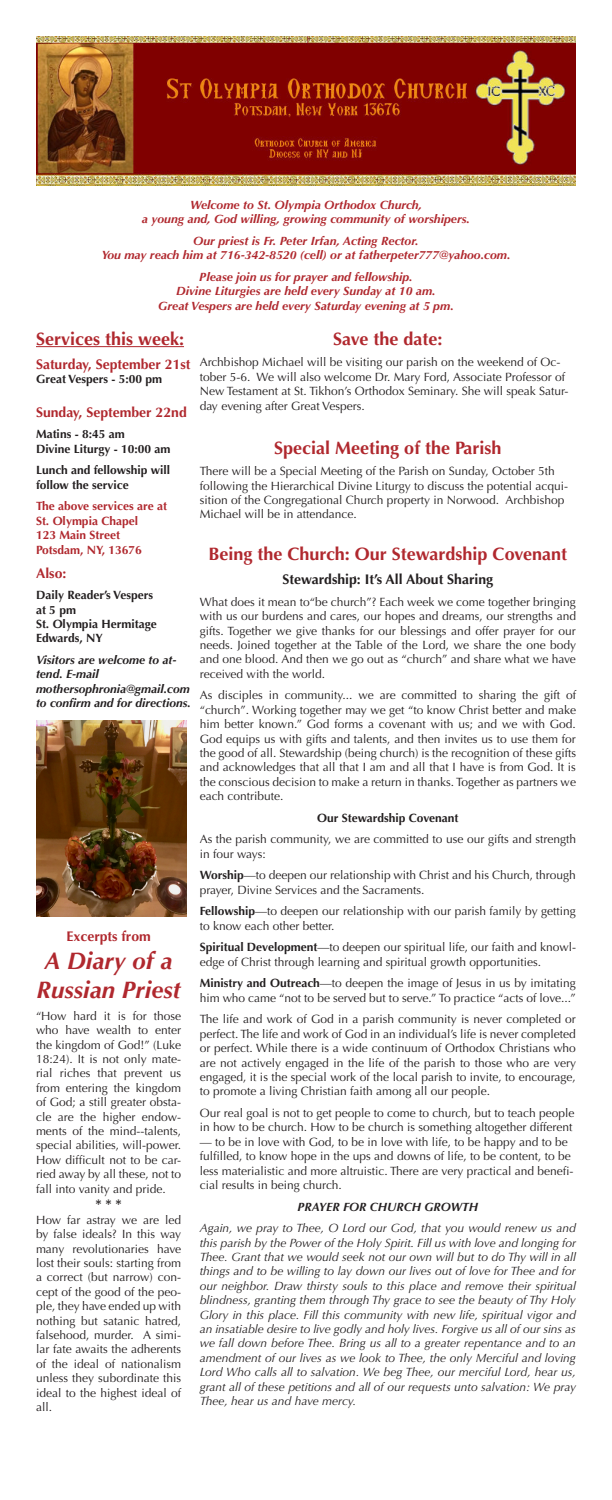
<style>
.page{position:relative;width:612px;height:1500px;background:#fff}
.page>*{position:absolute;margin:0;border:0;box-sizing:border-box;transform-origin:0 0}
.t1{font:italic 700 24px/28.8px "Optima";color:#b0282e;text-align:center}
.t2{font:700 18px "Optima";color:#b0282e}
.t3{font:700 14px "Optima";color:#b0282e}
.t4{font:700 14px "Optima";color:#231f20}
.t5{font:12px/14.4px "Optima";color:#231f20}
.t6{font:italic 12px/14.4px "Optima";color:#231f20;text-align:justify}
.t7{font:italic 700 12px "Optima";color:#b0282e}
.t8{font:700 12px/14.4px "Optima";color:#231f20}
.t9{font:italic 700 12px/14.4px "Optima";color:#231f20}
.t10{font:700 12px "Optima";color:#b0282e}
.s1{font-weight:700}
</style>
<div class="page">
<hr style="left:36px;top:346px;width:148px;height:1px;background:#b0282e">
<img style="left:36px;top:36px;width:540px;height:150px">
<img style="left:36px;top:720px;width:150px;height:196px">
<p class="t7" style="left:190px;top:198px;width:233px">Welcome to St. Olympia Orthodox Church,</p>
<p class="t7" style="left:142px;top:212px;width:330px">a young and, God willing, growing community of worshipers.</p>
<p class="t7" style="left:193px;top:234px;width:227px">Our priest is Fr. Peter Irfan, Acting Rector.</p>
<p class="t7" style="left:101px;top:248px;width:411px">You may reach him at 716-342-8520 (cell) or at fatherpeter777@yahoo.com.</p>
<p class="t7" style="left:199px;top:270px;width:215px">Please join us for prayer and fellowship.</p>
<p class="t7" style="left:176px;top:284px;width:261px">Divine Liturgies are held every Sunday at 10 am.</p>
<p class="t7" style="left:158px;top:299px;width:297px">Great Vespers are held every Saturday evening at 5 pm.</p>
<p class="t2" style="left:36px;top:328px;width:150px">Services this week:</p>
<p class="t3" style="left:36px;top:356px;width:156px">Saturday, September 21st</p>
<p class="t8" style="left:36px;top:372px;width:128px">Great Vespers - 5:00 pm</p>
<p class="t3" style="left:36px;top:404px;width:152px">Sunday, September 22nd</p>
<p class="t8" style="left:36px;top:427px;width:90px">Matins - 8:45 am</p>
<p class="t8" style="left:36px;top:442px;width:136px">Divine Liturgy - 10:00 am</p>
<p class="t8" style="left:36px;top:463px;width:136px">Lunch and fellowship will follow the service</p>
<p class="t10" style="left:36px;top:499px;width:133px">The above services are at</p>
<p class="t10" style="left:36px;top:514px;width:104px">St. Olympia Chapel</p>
<p class="t10" style="left:36px;top:528px;width:86px">123 Main Street</p>
<p class="t10" style="left:36px;top:543px;width:107px">Potsdam, NY, 13676</p>
<p class="t3" style="left:36px;top:565px;width:32px">Also:</p>
<p class="t8" style="left:36px;top:588px;width:119px">Daily Reader’s Vespers</p>
<p class="t8" style="left:36px;top:603px;width:42px">at 5 pm</p>
<p class="t8" style="left:36px;top:617px;width:122px">St. Olympia Hermitage</p>
<p class="t8" style="left:36px;top:631px;width:68px">Edwards, NY</p>
<p class="t9" style="left:36px;top:653px;width:142px">Visitors are welcome to at&shy;tend. E-mail</p>
<p class="t9" style="left:36px;top:682px;width:155px">mothersophronia@gmail.com</p>
<p class="t9" style="left:36px;top:696px;width:156px">to confirm and for directions.</p>
<p class="t2" style="left:333px;top:328px;width:111px">Save the date:</p>
<p class="t5" style="left:200px;top:355px;width:370px">Archbishop Michael will be visiting our parish on the weekend of Oc&shy;tober 5-6. We will also welcome Dr. Mary Ford, Associate Professor of New Testament at St. Tikhon’s Orthodox Seminary. She will speak Satur&shy;day evening after Great Vespers.</p>
<p class="t2" style="left:274px;top:437px;width:229px">Special Meeting of the Parish</p>
<p class="t5" style="left:200px;top:464px;width:370px">There will be a Special Meeting of the Parish on Sunday, October 5th following the Hierarchical Divine Liturgy to discuss the potential acqui&shy;sition of the Congregational Church property in Norwood. Archbishop Michael will be in attendance.</p>
<p class="t2" style="left:208px;top:544px;width:360px">Being the Church: Our Stewardship Covenant</p>
<p class="t4" style="left:283px;top:571px;width:212px">Stewardship: It’s All About Sharing</p>
<p class="t5" style="left:200px;top:595px;width:378px;text-align:justify">What does it mean to“be church”? Each week we come together bringing with us our burdens and cares, our hopes and dreams, our strengths and gifts. Together we give thanks for our blessings and offer prayer for our needs. Joined together at the Table of the Lord, we share the one body and one blood. And then we go out as “church” and share what we have received with the world.</p>
<p class="t5" style="left:200px;top:688px;width:378px;text-align:justify">As disciples in community... we are committed to sharing the gift of “church”. Working together may we get “to know Christ better and make him better known.” God forms a covenant with us; and we with God.<br>God equips us with gifts and talents, and then invites us to use them for the good of all. Stewardship (being church) is the recognition of these gifts and acknowledges that all that I am and all that I have is from God. It is the conscious decision to make a return in thanks. Together as partners we each contribute.</p>
<p class="t8" style="left:317px;top:811px;width:143px">Our Stewardship Covenant</p>
<p class="t5" style="left:200px;top:832px;width:378px">As the parish community, we are committed to use our gifts and strength in four ways:</p>
<p class="t5" style="left:200px;top:868px;width:378px"><span class="s1">Worship</span>—to deepen our relationship with Christ and his Church, through prayer, Divine Services and the Sacraments.</p>
<p class="t5" style="left:200px;top:904px;width:378px"><span class="s1">Fellowship</span>—to deepen our relationship with our parish family by getting to know each other better.</p>
<p class="t5" style="left:200px;top:940px;width:378px"><span class="s1">Spiritual Development</span>—to deepen our spiritual life, our faith and knowl&shy;edge of Christ through learning and spiritual growth opportunities.</p>
<p class="t5" style="left:200px;top:976px;width:378px"><span class="s1">Ministry and Outreach</span>—to deepen the image of Jesus in us by imitating him who came “not to be served but to serve.” To practice “acts of love...”</p>
<p class="t5" style="left:200px;top:1012px;width:378px;text-align:justify">The life and work of God in a parish community is never completed or perfect. The life and work of God in an individual’s life is never completed or perfect. While there is a wide continuum of Orthodox Christians who are not actively engaged in the life of the parish to those who are very engaged, it is the special work of the local parish to invite, to encourage, to promote a living Christian faith among all our people.</p>
<p class="t5" style="left:200px;top:1106px;width:376px">Our real goal is not to get people to come to church, but to teach people in how to be church. How to be church is something altogether different</p>
<p class="t5" style="left:200px;top:1135px;width:375px">— to be in love with God, to be in love with life, to be happy and to be fulfilled, to know hope in the ups and downs of life, to be content, to be less materialistic and more altruistic. There are very practical and benefi&shy;cial results in being church.</p>
<p class="t9" style="left:298px;top:1199px;width:182px">PRAYER FOR CHURCH GROWTH</p>
<p class="t6" style="left:200px;top:1221px;width:378px">Again, we pray to Thee, O Lord our God, that you would renew us and this parish by the Power of the Holy Spirit. Fill us with love and longing for Thee. Grant that we would seek not our own will but to do Thy will in all things and to be willing to lay down our lives out of love for Thee and for our neighbor. Draw thirsty souls to this place and remove their spiritual blindness, granting them through Thy grace to see the beauty of Thy Holy Glory in this place. Fill this community with new life, spiritual vigor and an insatiable desire to live godly and holy lives. Forgive us all of our sins as we fall down before Thee. Bring us all to a greater repentance and to an amendment of our lives as we look to Thee, the only Merciful and loving Lord Who calls all to salvation. We beg Thee, our merciful Lord, hear us, grant all of these petitions and all of our requests unto salvation: We pray Thee, hear us and have mercy.</p>
<p class="t3" style="left:66px;top:928px;width:86px">Excerpts from</p>
<p class="t1" style="left:36px;top:947px;width:146px">A Diary of a<br>Russian Priest</p>
<p class="t5" style="left:36px;top:1009px;width:147px;text-align:justify">“How hard it is for those who have wealth to enter the kingdom of God!” (Luke 18:24). It is not only mate&shy;rial riches that prevent us from entering the kingdom of God; a still greater obsta&shy;cle are the higher endow&shy;ments of the mind--talents, special abilities, will-power.<br>How difficult not to be car&shy;ried away by all these, not to fall into vanity and pride.</p>
<p class="t4" style="left:95px;top:1196px;width:28px">* * *</p>
<p class="t5" style="left:36px;top:1213px;width:147px;text-align:justify">How far astray we are led by false ideals? In this way many revolutionaries have lost their souls: starting from a correct (but narrow) con&shy;cept of the good of the peo&shy;ple, they have ended up with nothing but satanic hatred, falsehood, murder. A simi&shy;lar fate awaits the adherents of the ideal of nationalism unless they subordinate this ideal to the highest ideal of all.</p>
</div>
